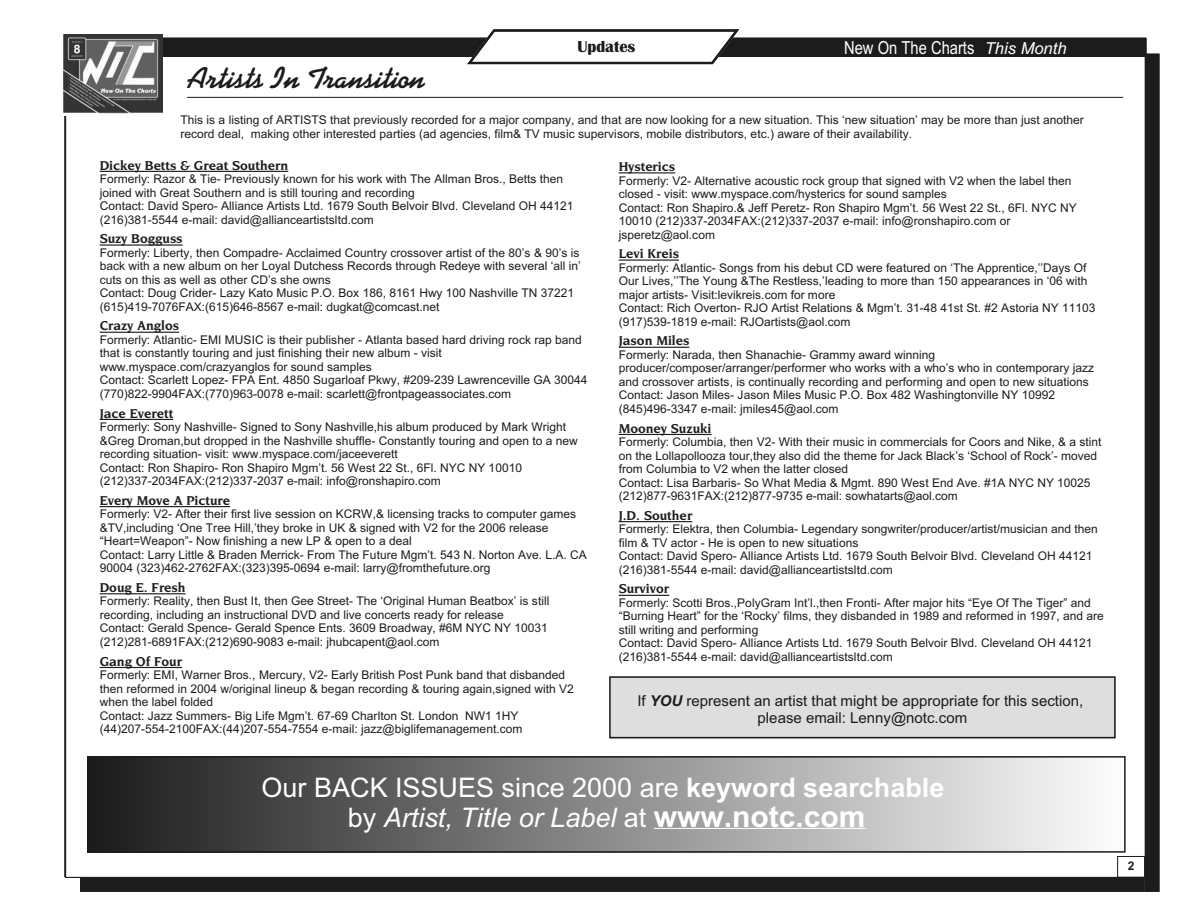
<style>
.page{position:relative;width:1188px;height:918px;background:#fff}
.page>*{position:absolute;margin:0;border:0;box-sizing:border-box;transform-origin:0 0}
.t1{font:30px "Kaufmann Bd BT";color:#1c1c1c}
.t2{font:27px/29.8px "Arial";color:#fff;text-align:center}
.t3{font:18px "Arial Narrow";color:#fff}
.t4{font:700 16.5px "Britannic";color:#1c1c1c}
.t5{font:15px/16.2px "Arial";color:#1c1c1c;text-align:center}
.t6{font:700 13.5px "Novarese Bk BT";color:#1c1c1c}
.t7{font:12px/13.5px "Arial";color:#1c1c1c}
.t8{font:700 12px "Arial";color:#1c1c1c}
.s1{font-family:"Arial";font-style:italic;font-size:16.5px}
.s2{font-weight:700;font-style:italic}
.s3{font-weight:700}
.s4{font-style:italic}
.s5{font-weight:700;font-size:30px}
</style>
<div class="page">
<div style="left:1144px;top:54px;width:15px;height:838px;background:#1c1c1c"></div>
<div style="left:80px;top:877px;width:1064px;height:15px;background:#1c1c1c"></div>
<div style="left:66px;top:38px;width:1080px;height:18px;background:#1c1c1c"></div>
<svg style="left:465px;top:29px;width:276px;height:36px"></svg>
<div style="left:1117px;top:856px;width:28px;height:22px;border:1px solid #1c1c1c"></div>
<hr style="left:187px;top:97px;width:936px;height:1px;background:#1c1c1c">
<img style="left:63px;top:35px;width:100px;height:79px">
<hr style="left:100px;top:171px;width:188px;height:1px;background:#1c1c1c">
<hr style="left:100px;top:244px;width:83px;height:2px;background:#1c1c1c">
<hr style="left:100px;top:332px;width:79px;height:1px;background:#1c1c1c">
<hr style="left:100px;top:419px;width:73px;height:1px;background:#1c1c1c">
<hr style="left:100px;top:506px;width:130px;height:1px;background:#1c1c1c">
<hr style="left:100px;top:593px;width:86px;height:1px;background:#1c1c1c">
<hr style="left:100px;top:667px;width:82px;height:1px;background:#1c1c1c">
<hr style="left:619px;top:172px;width:56px;height:1px;background:#1c1c1c">
<hr style="left:619px;top:260px;width:60px;height:1px;background:#1c1c1c">
<hr style="left:619px;top:347px;width:70px;height:1px;background:#1c1c1c">
<hr style="left:619px;top:434px;width:92px;height:1px;background:#1c1c1c">
<hr style="left:619px;top:521px;width:73px;height:1px;background:#1c1c1c">
<hr style="left:619px;top:595px;width:50px;height:1px;background:#1c1c1c">
<div style="left:609px;top:676px;width:507px;height:62px;background:#dedede"></div>
<div style="left:609px;top:676px;width:507px;height:62px;border:2px solid #1c1c1c"></div>
<div style="left:88px;top:756px;width:1038px;height:97px;background:linear-gradient(to right,#1b1b1b,#fdfdfd)"></div>
<hr style="left:654px;top:828px;width:212px;height:1px;background:#fff">
<div style="left:88px;top:756px;width:1038px;height:97px;border:2px solid #1c1c1c"></div>
<h3 class="t4" style="left:577px;top:40px;width:60px">Updates</h3>
<h3 class="t3" style="left:844px;top:41px;width:224px">New On The Charts <span class="s1">This Month</span></h3>
<h1 class="t1" style="left:187px;top:65px;width:240px">Artists In Transition</h1>
<p class="t7" style="left:181px;top:115px;width:905px">This is a listing of ARTISTS that previously recorded for a major company, and that are now looking for a new situation. This ‘new situation’ may be more than just another record deal, making other interested parties (ad agencies, film&amp; TV music supervisors, mobile distributors, etc.) aware of their availability.</p>
<p class="t6" style="left:100px;top:159px;width:190px">Dickey Betts &amp; Great Southern</p>
<p class="t7" style="left:100px;top:173px;width:475px">Formerly: Razor &amp; Tie- Previously known for his work with The Allman Bros., Betts then joined with Great Southern and is still touring and recording<br>Contact: David Spero- Alliance Artists Ltd. 1679 South Belvoir Blvd. Cleveland OH 44121 (216)381-5544 e-mail: david@allianceartistsltd.com</p>
<p class="t6" style="left:100px;top:233px;width:84px">Suzy Bogguss</p>
<p class="t7" style="left:100px;top:247px;width:483px">Formerly: Liberty, then Compadre- Acclaimed Country crossover artist of the 80’s &amp; 90’s is back with a new album on her Loyal Dutchess Records through Redeye with several ‘all in’ cuts on this as well as other CD’s she owns<br>Contact: Doug Crider- Lazy Kato Music P.O. Box 186, 8161 Hwy 100 Nashville TN 37221 (615)419-7076FAX:(615)646-8567 e-mail: dugkat@comcast.net</p>
<p class="t6" style="left:100px;top:320px;width:81px">Crazy Anglos</p>
<p class="t7" style="left:100px;top:334px;width:489px">Formerly: Atlantic- EMI MUSIC is their publisher - Atlanta based hard driving rock rap band that is constantly touring and just finishing their new album - visit www.myspace.com/crazyanglos for sound samples<br>Contact: Scarlett Lopez- FPA Ent. 4850 Sugarloaf Pkwy, #209-239 Lawrenceville GA 30044 (770)822-9904FAX:(770)963-0078 e-mail: scarlett@frontpageassociates.com</p>
<p class="t6" style="left:100px;top:407px;width:75px">Jace Everett</p>
<p class="t7" style="left:100px;top:421px;width:480px">Formerly: Sony Nashville- Signed to Sony Nashville,his album produced by Mark Wright &amp;Greg Droman,but dropped in the Nashville shuffle- Constantly touring and open to a new recording situation- visit: www.myspace.com/jaceeverett<br>Contact: Ron Shapiro- Ron Shapiro Mgm’t. 56 West 22 St., 6Fl. NYC NY 10010 (212)337-2034FAX:(212)337-2037 e-mail: info@ronshapiro.com</p>
<p class="t6" style="left:100px;top:495px;width:132px">Every Move A Picture</p>
<p class="t7" style="left:100px;top:508px;width:489px">Formerly: V2- After their first live session on KCRW,&amp; licensing tracks to computer games &amp;TV,including ‘One Tree Hill,’they broke in UK &amp; signed with V2 for the 2006 release “Heart=Weapon”- Now finishing a new LP &amp; open to a deal<br>Contact: Larry Little &amp; Braden Merrick- From The Future Mgm’t. 543 N. Norton Ave. L.A. CA 90004 (323)462-2762FAX:(323)395-0694 e-mail: larry@fromthefuture.org</p>
<p class="t6" style="left:100px;top:582px;width:87px">Doug E. Fresh</p>
<p class="t7" style="left:100px;top:596px;width:451px">Formerly: Reality, then Bust It, then Gee Street- The ‘Original Human Beatbox’ is still recording, including an instructional DVD and live concerts ready for release Contact: Gerald Spence- Gerald Spence Ents. 3609 Broadway, #6M NYC NY 10031 (212)281-6891FAX:(212)690-9083 e-mail: jhubcapent@aol.com</p>
<p class="t6" style="left:100px;top:655px;width:84px">Gang Of Four</p>
<p class="t7" style="left:100px;top:669px;width:476px">Formerly: EMI, Warner Bros., Mercury, V2- Early British Post Punk band that disbanded then reformed in 2004 w/original lineup &amp; began recording &amp; touring again,signed with V2 when the label folded<br>Contact: Jazz Summers- Big Life Mgm’t. 67-69 Charlton St. London NW1 1HY (44)207-554-2100FAX:(44)207-554-7554 e-mail: jazz@biglifemanagement.com</p>
<p class="t6" style="left:619px;top:161px;width:58px">Hysterics</p>
<p class="t7" style="left:619px;top:175px;width:460px">Formerly: V2- Alternative acoustic rock group that signed with V2 when the label then closed - visit: www.myspace.com/hysterics for sound samples<br>Contact: Ron Shapiro.&amp; Jeff Peretz- Ron Shapiro Mgm’t. 56 West 22 St., 6Fl. NYC NY 10010 (212)337-2034FAX:(212)337-2037 e-mail: info@ronshapiro.com or jsperetz@aol.com</p>
<p class="t6" style="left:619px;top:248px;width:62px">Levi Kreis</p>
<p class="t7" style="left:619px;top:262px;width:478px">Formerly: Atlantic- Songs from his debut CD were featured on ‘The Apprentice,’’Days Of Our Lives,’’The Young &amp;The Restless,’leading to more than 150 appearances in ‘06 with major artists- Visit:levikreis.com for more<br>Contact: Rich Overton- RJO Artist Relations &amp; Mgm’t. 31-48 41st St. #2 Astoria NY 11103 (917)539-1819 e-mail: RJOartists@aol.com</p>
<p class="t6" style="left:619px;top:335px;width:72px">Jason Miles</p>
<p class="t7" style="left:619px;top:349px;width:477px">Formerly: Narada, then Shanachie- Grammy award winning producer/composer/arranger/performer who works with a who’s who in contemporary jazz and crossover artists, is continually recording and performing and open to new situations Contact: Jason Miles- Jason Miles Music P.O. Box 482 Washingtonville NY 10992 (845)496-3347 e-mail: jmiles45@aol.com</p>
<p class="t6" style="left:619px;top:422px;width:94px">Mooney Suzuki</p>
<p class="t7" style="left:619px;top:436px;width:484px">Formerly: Columbia, then V2- With their music in commercials for Coors and Nike, &amp; a stint on the Lollapollooza tour,they also did the theme for Jack Black’s ‘School of Rock’- moved from Columbia to V2 when the latter closed<br>Contact: Lisa Barbaris- So What Media &amp; Mgmt. 890 West End Ave. #1A NYC NY 10025 (212)877-9631FAX:(212)877-9735 e-mail: sowhatarts@aol.com</p>
<p class="t6" style="left:619px;top:510px;width:75px">J.D. Souther</p>
<p class="t7" style="left:619px;top:523px;width:481px">Formerly: Elektra, then Columbia- Legendary songwriter/producer/artist/musician and then film &amp; TV actor - He is open to new situations<br>Contact: David Spero- Alliance Artists Ltd. 1679 South Belvoir Blvd. Cleveland OH 44121 (216)381-5544 e-mail: david@allianceartistsltd.com</p>
<p class="t6" style="left:619px;top:583px;width:52px">Survivor</p>
<p class="t7" style="left:619px;top:597px;width:487px">Formerly: Scotti Bros.,PolyGram Int’l.,then Fronti- After major hits “Eye Of The Tiger” and “Burning Heart” for the ‘Rocky’ films, they disbanded in 1989 and reformed in 1997, and are still writing and performing<br>Contact: David Spero- Alliance Artists Ltd. 1679 South Belvoir Blvd. Cleveland OH 44121 (216)381-5544 e-mail: david@allianceartistsltd.com</p>
<p class="t5" style="left:637px;top:694px;width:447px">If <span class="s2">YOU</span> represent an artist that might be appropriate for this section, please email: Lenny@notc.com</p>
<h2 class="t2" style="left:262px;top:775px;width:684px">Our BACK ISSUES since 2000 are <span class="s3">keyword searchable </span>by <span class="s4">Artist, Title or Label</span> at <span class="s5">www.notc.com</span></h2>
<p class="t8" style="left:1128px;top:861px;width:8px">2</p>
</div>
